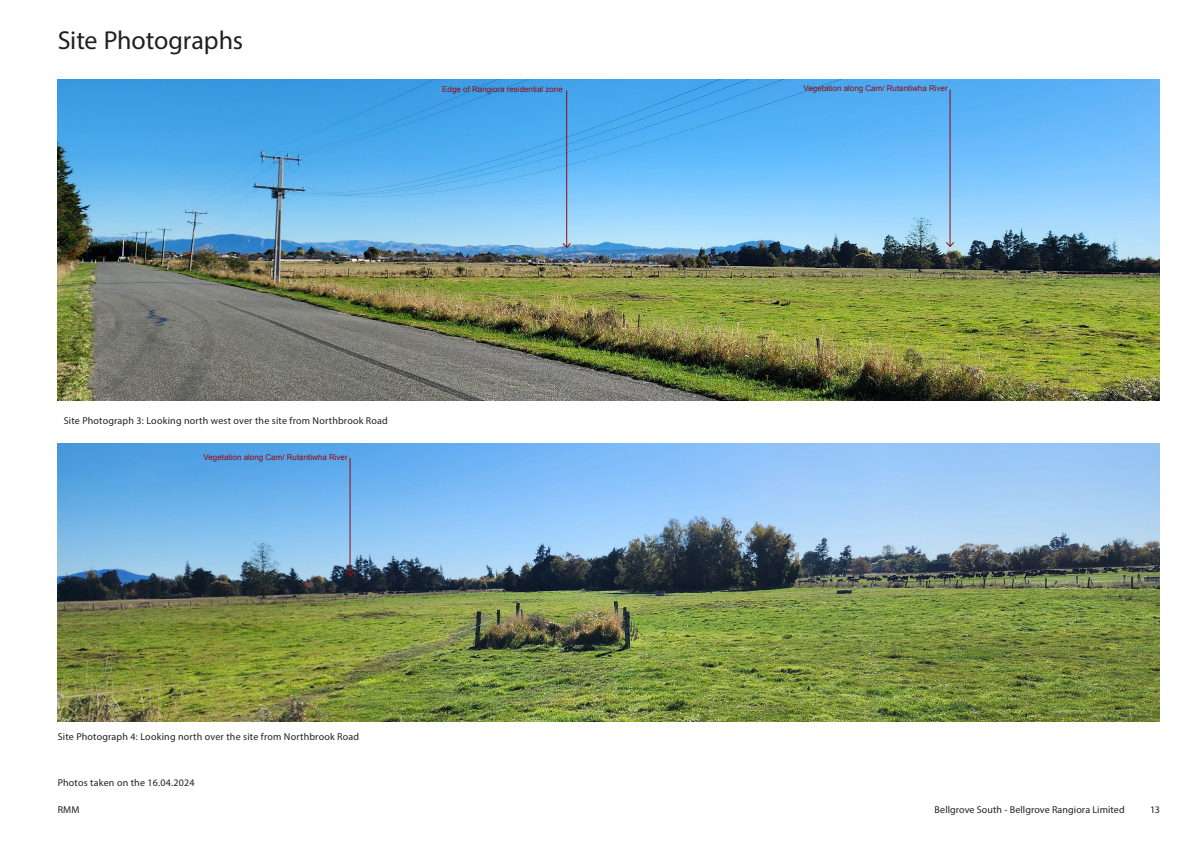
<style>
.page{position:relative;width:1191px;height:842px;background:#fff}
.page>*{position:absolute;margin:0;border:0;box-sizing:border-box;transform-origin:0 0}
.Title_26_30{font:26px "Myriad Pro";letter-spacing:-.005em;color:#231f20}
.Caption_7_5_9{font:10px "Myriad Pro";letter-spacing:.02em;color:#231f20}
.t1{font:8px "Arial";color:#910a0e}
</style>
<div class="page">
<img style="left:58px;top:79px;width:1101px;height:321px">
<img style="left:58px;top:444px;width:1101px;height:277px">
<hr style="left:349px;top:458px;width:1px;height:118px;background:#910a0e">
<svg style="left:345px;top:570px;width:10px;height:7px"></svg>
<hr style="left:949px;top:89px;width:1px;height:157px;background:#910a0e">
<svg style="left:945px;top:241px;width:10px;height:7px"></svg>
<hr style="left:566px;top:90px;width:1px;height:157px;background:#910a0e">
<svg style="left:561px;top:242px;width:11px;height:7px"></svg>
<p class="Title_26_30" style="left:58px;top:24px;width:187px">Site Photographs</p>
<p class="t1" style="left:442px;top:84px;width:122px">Edge of Rangiora residential zone</p>
<p class="t1" style="left:803px;top:83px;width:146px">Vegetation along Cam/ Rutantiwha River</p>
<p class="Caption_7_5_9" style="left:64px;top:414px;width:326px">Site Photograph 3: Looking north west over the site from Northbrook Road</p>
<p class="t1" style="left:204px;top:452px;width:146px">Vegetation along Cam/ Rutantiwha River</p>
<p class="Caption_7_5_9" style="left:58px;top:730px;width:303px">Site Photograph 4: Looking north over the site from Northbrook Road</p>
<p class="Caption_7_5_9" style="left:58px;top:776px;width:138px">Photos taken on the 16.04.2024</p>
<p class="Caption_7_5_9" style="left:58px;top:804px;width:23px">RMM</p>
<p class="Caption_7_5_9" style="left:934px;top:804px;width:192px">Bellgrove South - Bellgrove Rangiora Limited</p>
<p class="Caption_7_5_9" style="left:1150px;top:804px;width:11px">13</p>
</div>
